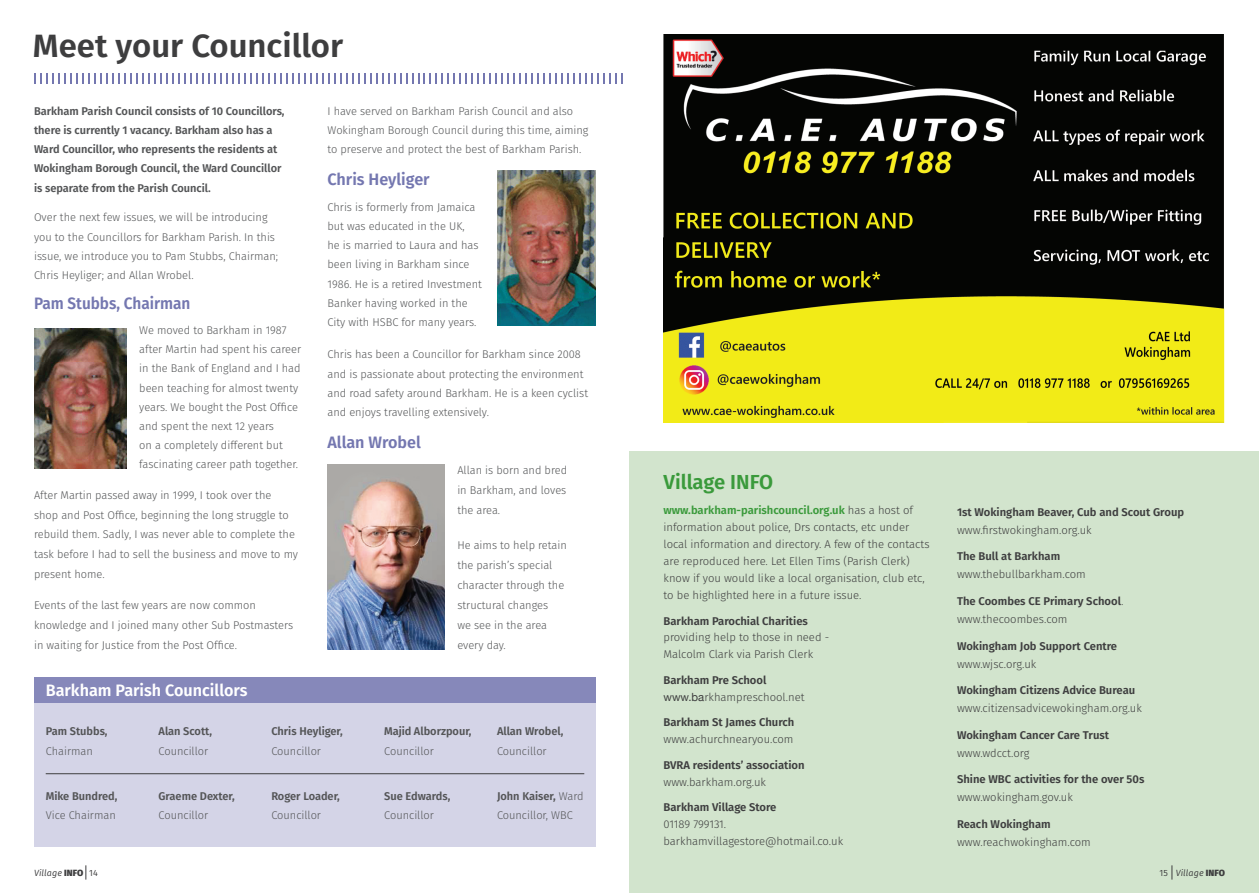
<style>
.page{position:relative;width:1259px;height:893px;background:#fff}
.page>*{position:absolute;margin:0;border:0;box-sizing:border-box;transform-origin:0 0}
.t1{font:600 32.25px "Fira Sans";color:#3e3e3f}
.t2{font:600 20.25px "Fira Sans";color:#3a9a3b}
.t3{font:600 16.5px "Fira Sans";color:#7477b0}
.t4{font:600 16.5px "Fira Sans";color:#fff}
.t5{font:600 16.5px "Fira Sans";color:#7477b0;scale:.93 1}
.t6{font:300 11.25px/19.2px "Fira Sans";color:#545557}
.t7{font:300 11.25px/17px "Fira Sans";color:#3e3e3f}
.t8{font:600 11.25px/19.2px "Fira Sans";color:#545557}
.t9{font:600 11.25px/18px "Fira Sans";color:#3e3e3f}
.t10{font:italic 9px "Fira Sans";letter-spacing:.01em;color:#3e3e3f}
.s1{font-weight:600}
.s2{font-weight:600;color:#3a9a3b}
.s3{font-family:"Helvetica Neue";font-weight:400}
.s4{font-weight:300}
.s5{font-weight:800;font-style:normal}
.s6{font-style:normal}
</style>
<div class="page">
<svg style="left:85px;top:865px;width:1px;height:15px"></svg>
<div style="left:629px;top:452px;width:630px;height:441px;background:#d2e4cd"></div>
<svg style="left:1171px;top:865px;width:1px;height:15px"></svg>
<img style="left:663px;top:34px;width:562px;height:388px">
<svg style="left:34px;top:73px;width:589px;height:11px"></svg>
<img style="left:327px;top:465px;width:117px;height:184px">
<img style="left:497px;top:170px;width:98px;height:155px">
<img style="left:34px;top:329px;width:92px;height:140px">
<div style="left:34px;top:702px;width:561px;height:145px;background:#d4d4e7"></div>
<div style="left:34px;top:677px;width:561px;height:26px;background:#8688ba"></div>
<hr style="left:46px;top:773px;width:538px;height:1px;background:#3e3e3f">
<h1 class="t1" style="left:33px;top:19px;width:312px">Meet your Councillor</h1>
<p class="t8" style="left:34px;top:101px;width:252px">Barkham Parish Council consists of 10 Councillors, there is currently 1 vacancy. Barkham also has a Ward Councillor, who represents the residents at Wokingham Borough Council, the Ward Councillor is separate from the Parish Council.</p>
<p class="t6" style="left:34px;top:208px;width:246px">Over the next few issues, we will be introducing you to the Councillors for Barkham Parish. In this issue, we introduce you to Pam Stubbs, Chairman; Chris Heyliger; and Allan Wrobel.</p>
<h3 class="t5" style="left:34px;top:289px;width:170px">Pam Stubbs, Chairman</h3>
<p class="t6" style="left:139px;top:320px;width:163px">We moved to Barkham in 1987 after Martin had spent his career in the Bank of England and I had been teaching for almost twenty years. We bought the Post Office and spent the next 12 years<br>on a completely different but fascinating career path together.</p>
<p class="t6" style="left:34px;top:485px;width:266px;line-height:19.8px">After Martin passed away in 1999, I took over the shop and Post Office, beginning the long struggle to rebuild them. Sadly, I was never able to complete the task before I had to sell the business and move to my present home.</p>
<p class="t6" style="left:34px;top:595px;width:261px;line-height:20.2px">Events of the last few years are now common knowledge and I joined many other Sub Postmasters in waiting for Justice from the Post Office.</p>
<h3 class="t4" style="left:46px;top:676px;width:203px">Barkham Parish Councillors</h3>
<p class="t6" style="left:327px;top:101px;width:262px">I have served on Barkham Parish Council and also<br>Wokingham Borough Council during this time, aiming to preserve and protect the best of Barkham Parish.</p>
<h3 class="t3" style="left:327px;top:166px;width:104px">Chris Heyliger</h3>
<p class="t6" style="left:327px;top:197px;width:156px">Chris is formerly from Jamaica but was educated in the UK,<br>he is married to Laura and has been living in Barkham since<br>1986. He is a retired Investment<br>Banker having worked in the<br>City with HSBC for many years.</p>
<p class="t6" style="left:327px;top:345px;width:262px">Chris has been a Councillor for Barkham since 2008 and is passionate about protecting the environment and road safety around Barkham. He is a keen cyclist and enjoys travelling extensively.</p>
<h3 class="t3" style="left:327px;top:429px;width:95px">Allan Wrobel</h3>
<p class="t6" style="left:457px;top:460px;width:111px;line-height:20px;text-align:justify">Allan is born and bred in Barkham, and loves the area.</p>
<p class="t6" style="left:457px;top:535px;width:111px;line-height:20px">He aims to help retain the parish’s special character through the structural changes<br>we see in the area every day.</p>
<p class="t8" style="left:46px;top:721px;width:63px">Pam Stubbs,</p>
<p class="t6" style="left:46px;top:741px;width:49px">Chairman</p>
<p class="t8" style="left:46px;top:786px;width:73px">Mike Bundred,</p>
<p class="t6" style="left:46px;top:806px;width:72px">Vice Chairman</p>
<p class="t8" style="left:158px;top:721px;width:55px">Alan Scott,</p>
<p class="t6" style="left:158px;top:741px;width:51px">Councillor</p>
<p class="t8" style="left:158px;top:786px;width:78px">Graeme Dexter,</p>
<p class="t6" style="left:158px;top:806px;width:51px">Councillor</p>
<p class="t8" style="left:271px;top:721px;width:73px">Chris Heyliger,</p>
<p class="t6" style="left:271px;top:741px;width:51px">Councillor</p>
<p class="t8" style="left:271px;top:786px;width:70px">Roger Loader,</p>
<p class="t6" style="left:271px;top:806px;width:51px">Councillor</p>
<p class="t8" style="left:384px;top:721px;width:89px">Majid Alborzpour,</p>
<p class="t6" style="left:384px;top:741px;width:51px">Councillor</p>
<p class="t8" style="left:384px;top:786px;width:68px">Sue Edwards,</p>
<p class="t6" style="left:384px;top:806px;width:51px">Councillor</p>
<p class="t8" style="left:497px;top:721px;width:68px">Allan Wrobel,</p>
<p class="t6" style="left:497px;top:741px;width:51px">Councillor</p>
<p class="t6" style="left:497px;top:786px;width:88px"><span class="s1">John Kaiser,</span> Ward<br>Councillor, WBC</p>
<h2 class="t2" style="left:663px;top:465px;width:111px">Village INFO</h2>
<p class="t7" style="left:663px;top:502px;width:268px"><span class="s2">www.barkham-parishcouncil.org.uk</span> has a host of information about police, Drs contacts, etc under local information and directory. A few of the contacts are reproduced here. Let Ellen Tims (Parish Clerk) know if you would like a local organisation, club etc, to be highlighted here in a future issue.</p>
<p class="t9" style="left:663px;top:611px;width:146px">Barkham Parochial Charities</p>
<p class="t7" style="left:663px;top:629px;width:167px">providing help to those in need -<br>Malcolm Clark via Parish Clerk</p>
<p class="t7" style="left:663px;top:671px;width:143px"><span class="s1">Barkham Pre School </span><span class="s3">www.ba</span>rkhampreschool.net</p>
<p class="t9" style="left:663px;top:713px;width:132px">Barkham St James Church</p>
<p class="t7" style="left:663px;top:731px;width:131px">www.achurchnearyou.com</p>
<p class="t9" style="left:663px;top:755px;width:143px">BVRA residents’ association</p>
<p class="t7" style="left:663px;top:773px;width:104px">www.barkham.org.uk</p>
<p class="t9" style="left:663px;top:797px;width:114px">Barkham Village Store</p>
<p class="t7" style="left:663px;top:816px;width:181px">01189 799131. barkhamvillagestore@hotmail.co.uk</p>
<p class="t9" style="left:957px;top:502px;width:229px">1st Wokingham Beaver, Cub and Scout Group</p>
<p class="t7" style="left:957px;top:521px;width:136px">www.firstwokingham.org.uk</p>
<p class="t9" style="left:957px;top:547px;width:105px">The Bull at Barkham</p>
<p class="t7" style="left:957px;top:566px;width:130px">www.thebullbarkham.com</p>
<p class="t9" style="left:957px;top:591px;width:168px">The Coombes CE Primary School<span class="s4">. www.thecoombes.com</span></p>
<p class="t9" style="left:957px;top:636px;width:162px">Wokingham Job Support Centre</p>
<p class="t7" style="left:957px;top:655px;width:81px">www.wjsc.org.uk</p>
<p class="t9" style="left:957px;top:680px;width:180px">Wokingham Citizens Advice Bureau</p>
<p class="t7" style="left:957px;top:700px;width:186px">www.citizensadvicewokingham.org.uk</p>
<p class="t9" style="left:957px;top:725px;width:154px">Wokingham Cancer Care Trust</p>
<p class="t7" style="left:957px;top:744px;width:74px">www.wdcct.org</p>
<p class="t9" style="left:957px;top:769px;width:189px">Shine WBC activities for the over 50s</p>
<p class="t7" style="left:957px;top:789px;width:117px">www.wokingham.gov.uk</p>
<p class="t9" style="left:957px;top:814px;width:95px">Reach Wokingham</p>
<p class="t7" style="left:957px;top:833px;width:135px">www.reachwokingham.com</p>
<p class="t10" style="left:34px;top:866px;width:65px">Village <span class="s5">INFO</span> <span class="s6">14</span></p>
<p class="t10" style="left:1159px;top:866px;width:67px"><span class="s6">15</span> Village <span class="s5">INFO</span></p>
</div>
